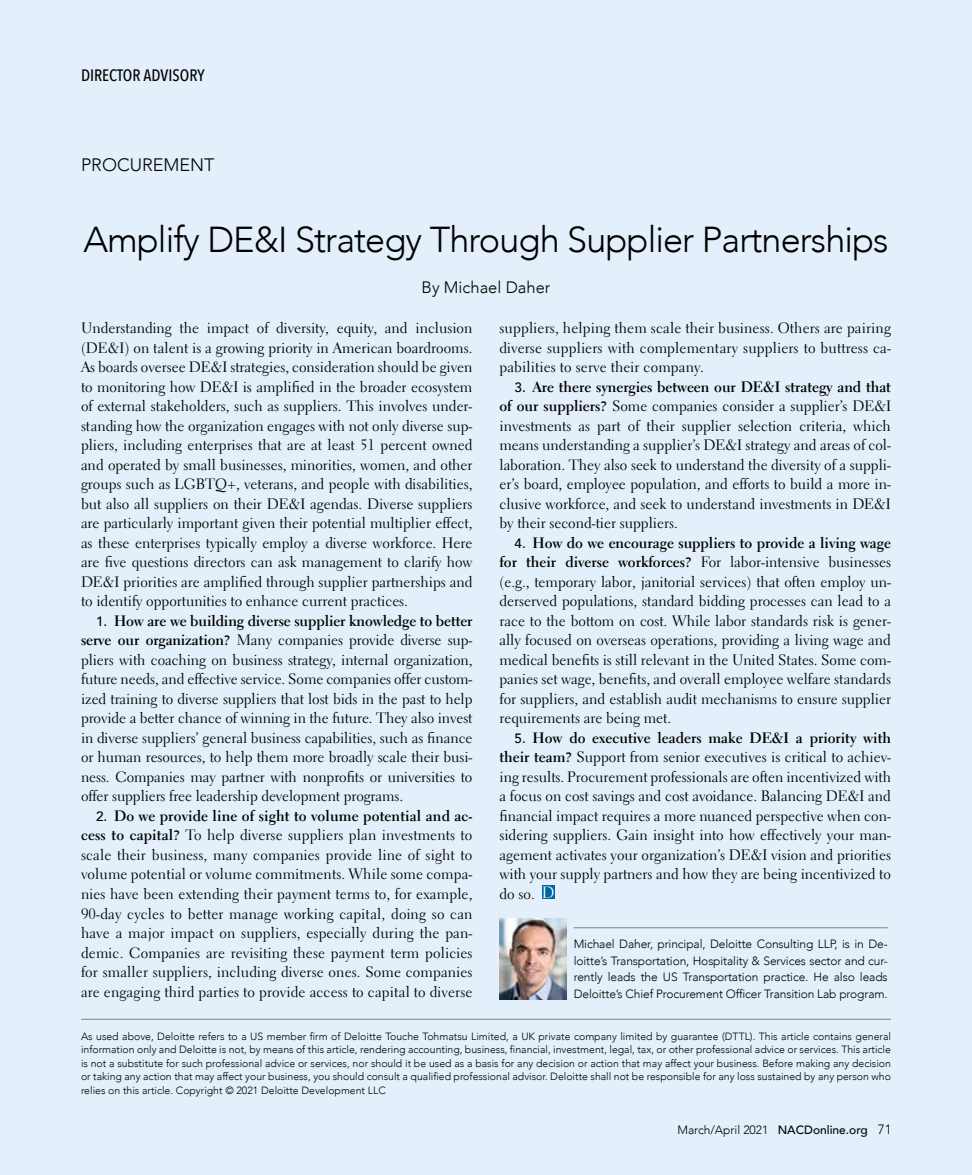
<style>
.page{position:relative;width:972px;height:1175px;background:#fff}
.page>*{position:absolute;margin:0;border:0;box-sizing:border-box;transform-origin:0 0}
.t1{font:300 36px "Avenir";letter-spacing:-.025em;color:#000}
.t2{font:300 18px "Avenir";color:#000}
.t3{font:500 16.5px "Avenir Next Condensed";color:#000}
.t4{font:300 16.5px "Avenir";color:#000}
.t5{font:15px/19.5px "Electra LH";color:#000;text-align:justify}
.t6{font:300 12px/16.5px "Avenir";letter-spacing:-.01em;color:#000;text-align:justify}
.t7{font:300 10.5px/13.5px "Avenir";color:#000;text-align:justify}
.s1{font-family:"Avenir";font-weight:500;font-size:13.5px}
.s2{font-weight:700}
.s3{font-family:"Electra LH Display";font-size:16.5px;color:#fff}
.s4{font-weight:500}
.s5{font-size:13.5px}
</style>
<div class="page">
<div style="left:0;top:0;width:972px;height:1174px;background:#e3effa"></div>
<div style="left:542px;top:885px;width:13px;height:14px;background:#0066a2"></div>
<hr style="left:574px;top:927px;width:314px;height:1px;background:#818179">
<img style="left:500px;top:918px;width:67px;height:81px">
<hr style="left:81px;top:1018px;width:810px;height:1px;background:#818179">
<p class="t3" style="left:81px;top:65px;width:125px">DIRECTOR ADVISORY</p>
<p class="t2" style="left:81px;top:154px;width:135px">PROCUREMENT</p>
<h1 class="t1" style="left:83px;top:218px;width:807px">Amplify DE&amp;I Strategy Through Supplier Partnerships</h1>
<p class="t4" style="left:422px;top:278px;width:130px">By Michael Daher</p>
<p class="t5" style="left:81px;top:318px;width:393px">Understanding the impact of diversity, equity, and inclusion (DE&amp;I) on talent is a growing priority in American boardrooms.<br>As boards oversee DE&amp;I strategies, consideration should be given to monitoring how DE&amp;I is amplified in the broader ecosystem of external stakeholders, such as suppliers. This involves under&shy;standing how the organization engages with not only diverse sup&shy;pliers, including enterprises that are at least 51 percent owned and operated by small businesses, minorities, women, and other groups such as LGBTQ+, veterans, and people with disabilities, but also all suppliers on their DE&amp;I agendas. Diverse suppliers are particularly important given their potential multiplier effect, as these enterprises typically employ a diverse workforce. Here are five questions directors can ask management to clarify how DE&amp;I priorities are amplified through supplier partnerships and to identify opportunities to enhance current practices.</p>
<p class="t5" style="left:81px;top:611px;width:393px;text-indent:15px"><span class="s1">1.</span> <span class="s2">How are we building diverse supplier knowledge to better serve our organization?</span> Many companies provide diverse sup&shy;pliers with coaching on business strategy, internal organization, future needs, and effective service. Some companies offer custom&shy;ized training to diverse suppliers that lost bids in the past to help provide a better chance of winning in the future. They also invest in diverse suppliers’ general business capabilities, such as finance or human resources, to help them more broadly scale their busi&shy;ness. Companies may partner with nonprofits or universities to offer suppliers free leadership development programs.</p>
<p class="t5" style="left:81px;top:806px;width:393px;text-indent:15px"><span class="s1">2.</span> <span class="s2">Do we provide line of sight to volume potential and ac&shy;cess to capital?</span> To help diverse suppliers plan investments to scale their business, many companies provide line of sight to volume potential or volume commitments. While some compa&shy;nies have been extending their payment terms to, for example, 90-day cycles to better manage working capital, doing so can have a major impact on suppliers, especially during the pan&shy;demic. Companies are revisiting these payment term policies for smaller suppliers, including diverse ones. Some companies are engaging third parties to provide access to capital to diverse</p>
<p class="t5" style="left:500px;top:318px;width:393px">suppliers, helping them scale their business. Others are pairing diverse suppliers with complementary suppliers to buttress ca&shy;pabilities to serve their company.</p>
<p class="t5" style="left:500px;top:377px;width:393px;text-indent:15px"><span class="s1">3.</span> <span class="s2">Are there synergies between our DE&amp;I strategy and that of our suppliers?</span> Some companies consider a supplier’s DE&amp;I investments as part of their supplier selection criteria, which means understanding a supplier’s DE&amp;I strategy and areas of col&shy;laboration. They also seek to understand the diversity of a suppli&shy;er’s board, employee population, and efforts to build a more in&shy;clusive workforce, and seek to understand investments in DE&amp;I by their second-tier suppliers.</p>
<p class="t5" style="left:500px;top:533px;width:393px;text-indent:15px"><span class="s1">4.</span> <span class="s2">How do we encourage suppliers to provide a living wage for their diverse workforces?</span> For labor-intensive businesses (e.g., temporary labor, janitorial services) that often employ un&shy;derserved populations, standard bidding processes can lead to a race to the bottom on cost. While labor standards risk is gener&shy;ally focused on overseas operations, providing a living wage and medical benefits is still relevant in the United States. Some com&shy;panies set wage, benefits, and overall employee welfare standards for suppliers, and establish audit mechanisms to ensure supplier requirements are being met.</p>
<p class="t5" style="left:500px;top:728px;width:393px;text-indent:15px"><span class="s1">5.</span> <span class="s2">How do executive leaders make DE&amp;I a priority with their team?</span> Support from senior executives is critical to achiev&shy;ing results. Procurement professionals are often incentivized with a focus on cost savings and cost avoidance. Balancing DE&amp;I and financial impact requires a more nuanced perspective when con&shy;sidering suppliers. Gain insight into how effectively your man&shy;agement activates your organization’s DE&amp;I vision and priorities with your supply partners and how they are being incentivized to do so. <span class="s3">D</span></p>
<p class="t6" style="left:574px;top:936px;width:315px">Michael Daher, principal, Deloitte Consulting LLP, is in De&shy;loitte’s Transportation, Hospitality &amp; Services sector and cur&shy;rently leads the US Transportation practice. He also leads Deloitte’s Chief Procurement Officer Transition Lab program.</p>
<p class="t7" style="left:81px;top:1029px;width:812px">As used above, Deloitte refers to a US member firm of Deloitte Touche Tohmatsu Limited, a UK private company limited by guarantee (DTTL). This article contains general information only and Deloitte is not, by means of this article, rendering accounting, business, financial, investment, legal, tax, or other professional advice or services. This article is not a substitute for such professional advice or services, nor should it be used as a basis for any decision or action that may affect your business. Before making any decision or taking any action that may affect your business, you should consult a qualified professional advisor. Deloitte shall not be responsible for any loss sustained by any person who relies on this article. Copyright © 2021 Deloitte Development LLC</p>
<p class="t6" style="left:677px;top:1121px;width:216px">March/April 2021 <span class="s4">NACDonline.org</span> <span class="s5">71</span></p>
</div>
